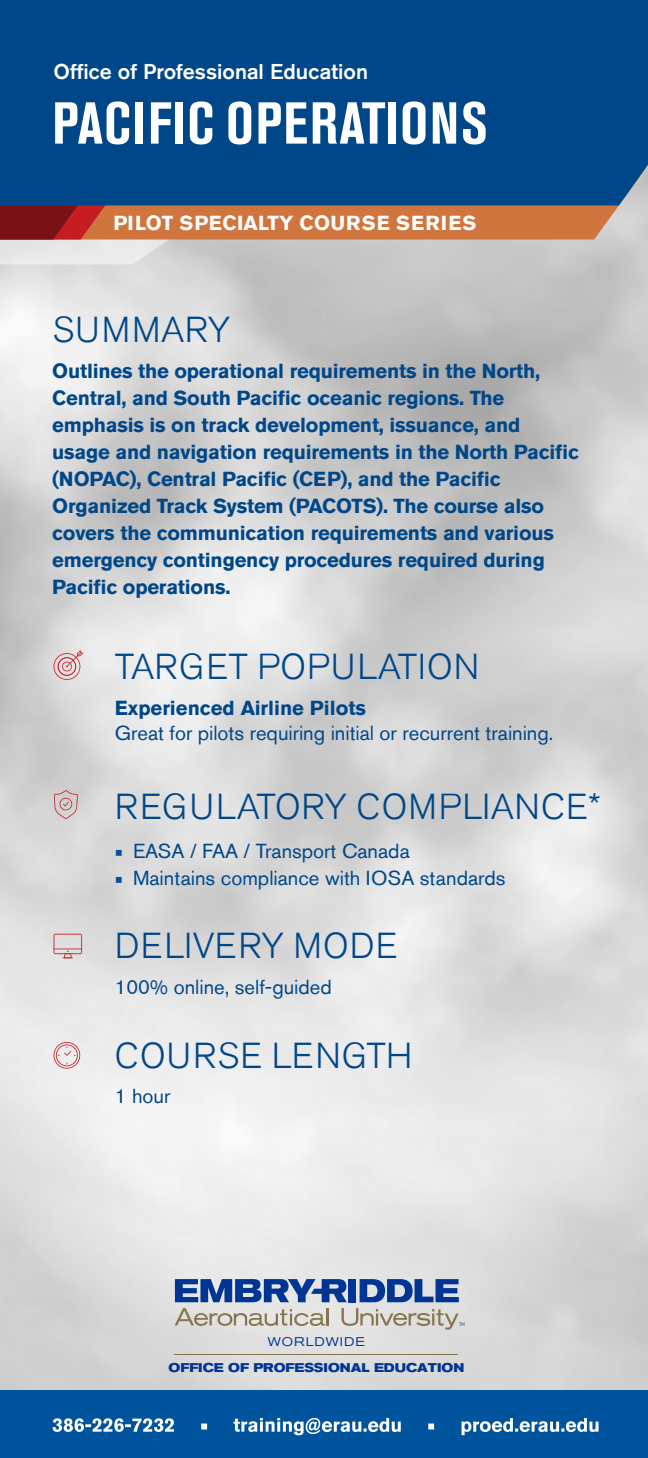
<style>
.page{position:relative;width:648px;height:1458px;background:#fff}
.page>*{position:absolute;margin:0;border:0;box-sizing:border-box;transform-origin:0 0}
.t1{font:700 condensed 58.5px "Akzidenz Grotesk Std";letter-spacing:.03em;color:#fff}
.t2{font:300 36px "Akzidenz Grotesk Std";letter-spacing:.03em;color:#004789}
.t3{font:500 21.38px "Akzidenz Grotesk Std";color:#fff}
.t4{font:700 20.25px/27px "Akzidenz Grotesk Std";letter-spacing:-.01em;color:#004789}
.t5{font:20.25px "Akzidenz Grotesk Std";color:#004789}
.t6{font:700 20.25px "Akzidenz Grotesk Std";letter-spacing:.025em;color:#fff}
.t7{font:700 expanded 12.6px "Akzidenz Grotesk BE";color:#003594;scale:.94 1}
.t8{font:expanded 12.6px "Akzidenz Grotesk Std";letter-spacing:.08em;color:#003594;scale:.94 1}
.s1{font-family:"Minion Pro";color:#00549e}
</style>
<div class="page">
<img style="left:0;top:205px;width:648px;height:1185px">
<div style="left:0;top:1390px;width:648px;height:68px;background:#00549e"></div>
<div style="left:349px;top:1279px;width:7px;height:23px;background:#003594"></div>
<svg style="left:360px;top:1279px;width:99px;height:23px;background:#4e70ae"></svg>
<svg style="left:175px;top:1279px;width:172px;height:23px;background:#496dae"></svg>
<svg style="left:175px;top:1308px;width:154px;height:18px;background:#c7c2b6"></svg>
<svg style="left:342px;top:1308px;width:122px;height:22px;background:#cbc7be"></svg>
<hr style="left:174px;top:1354px;width:284px;height:1px;background:#86754d">
<svg style="left:54px;top:650px;width:29px;height:30px"></svg>
<svg style="left:54px;top:790px;width:24px;height:29px"></svg>
<svg style="left:54px;top:1042px;width:26px;height:27px"></svg>
<svg style="left:54px;top:934px;width:28px;height:24px"></svg>
<svg style="left:53px;top:1418px;width:546px;height:17px"></svg>
<svg style="left:186px;top:205px;width:459px;height:35px;background:#cd7d4c"></svg>
<svg style="left:0;top:205px;width:186px;height:59px;background:#c38677"></svg>
<div style="left:0;top:0;width:648px;height:205px;background:#004789"></div>
<p class="t3" style="left:54px;top:59px;width:316px">Office of Professional Education</p>
<h1 class="t1" style="left:52px;top:90px;width:437px">PACIFIC OPERATIONS</h1>
<p class="t6" style="left:113px;top:211px;width:365px">PILOT SPECIALTY COURSE SERIES</p>
<h2 class="t2" style="left:52px;top:310px;width:179px">SUMMARY</h2>
<p class="t4" style="left:52px;top:357px;width:528px">Outlines the operational requirements in the North, Central, and South Pacific oceanic regions. The emphasis is on track development, issuance, and usage and navigation requirements in the North Pacific (NOPAC), Central Pacific (CEP), and the Pacific Organized Track System (PACOTS). The course also covers the communication requirements and various emergency contingency procedures required during Pacific operations.</p>
<h2 class="t2" style="left:115px;top:646px;width:366px">TARGET POPULATION</h2>
<p class="t4" style="left:115px;top:694px;width:253px">Experienced Airline Pilots</p>
<p class="t5" style="left:115px;top:721px;width:440px">Great for pilots requiring initial or recurrent training.</p>
<h2 class="t2" style="left:115px;top:787px;width:488px">REGULATORY COMPLIANCE*</h2>
<p class="t5" style="left:115px;top:839px;width:297px"><span class="s1">■</span> EASA / FAA / Transport Canada</p>
<p class="t5" style="left:115px;top:866px;width:392px"><span class="s1">■</span> Maintains compliance with IOSA standards</p>
<h2 class="t2" style="left:115px;top:926px;width:284px">DELIVERY MODE</h2>
<p class="t5" style="left:115px;top:974px;width:219px">100% online, self-guided</p>
<h2 class="t2" style="left:115px;top:1035px;width:299px">COURSE LENGTH</h2>
<p class="t5" style="left:115px;top:1084px;width:57px">1 hour</p>
<p class="t8" style="left:268px;top:1334px;width:105px">WORLDWIDE</p>
<p class="t7" style="left:169px;top:1361px;width:316px">OFFICE OF PROFESSIONAL EDUCATION</p>
</div>
